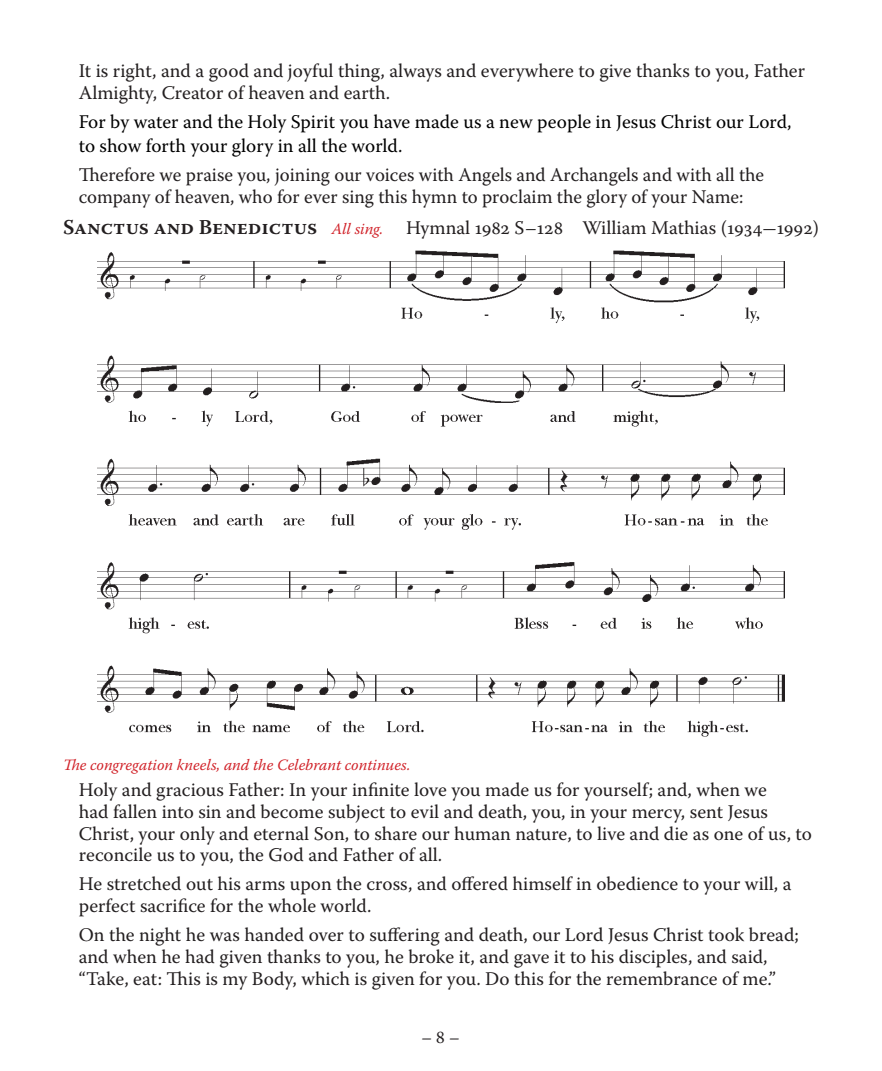
<style>
.page{position:relative;width:882px;height:1071px;background:#fff}
.page>*{position:absolute;margin:0;border:0;box-sizing:border-box;transform-origin:0 0}
._25_indent__both_sides{font:19.25px/21.5px "Warnock Pro";color:#231f20}
._25_indent__both_sides-2{font:19.25px/23.4px "Warnock Pro";color:#000}
.t1{font:17.5px "Warnock Pro";color:#231f20}
.t2{font:italic 15.75px "Warnock Pro";color:#d1232a}
.s1{font-weight:600;font-size:21px}
.s2{font-style:italic;font-size:15.75px;color:#d1232a}
</style>
<div class="page">
<img style="left:98px;top:250px;width:686px;height:487px">
<p class="_25_indent__both_sides" style="left:79px;top:60px;width:728px">It is right, and a good and joyful thing, always and everywhere to give thanks to you, Father<br>Almighty, Creator of heaven and earth.</p>
<p class="_25_indent__both_sides-2" style="left:79px;top:110px;width:714px">For by water and the Holy Spirit you have made us a new people in Jesus Christ our Lord, to show forth your glory in all the world.</p>
<p class="_25_indent__both_sides" style="left:79px;top:164px;width:687px">Therefore we praise you, joining our voices with Angels and Archangels and with all the company of heaven, who for ever sing this hymn to proclaim the glory of your Name:</p>
<p class="_25_indent__both_sides" style="left:63px;top:217px;width:758px"><span class="s1">Sanctus and Benedictus</span> <span class="s2">All sing.</span> Hymnal 1982 S–128 William Mathias (1934-1992)</p>
<p class="t2" style="left:63px;top:755px;width:349px">The congregation kneels, and the Celebrant continues.</p>
<p class="_25_indent__both_sides" style="left:79px;top:779px;width:735px">Holy and gracious Father: In your infinite love you made us for yourself; and, when we<br>had fallen into sin and become subject to evil and death, you, in your mercy, sent Jesus Christ, your only and eternal Son, to share our human nature, to live and die as one of us, to reconcile us to you, the God and Father of all.</p>
<p class="_25_indent__both_sides" style="left:79px;top:873px;width:714px">He stretched out his arms upon the cross, and offered himself in obedience to your will, a perfect sacrifice for the whole world.</p>
<p class="_25_indent__both_sides" style="left:79px;top:924px;width:722px">On the night he was handed over to suffering and death, our Lord Jesus Christ took bread; and when he had given thanks to you, he broke it, and gave it to his disciples, and said, “Take, eat: This is my Body, which is given for you. Do this for the remembrance of me.”</p>
<p class="t1" style="left:421px;top:1027px;width:40px">– 8 –</p>
</div>
